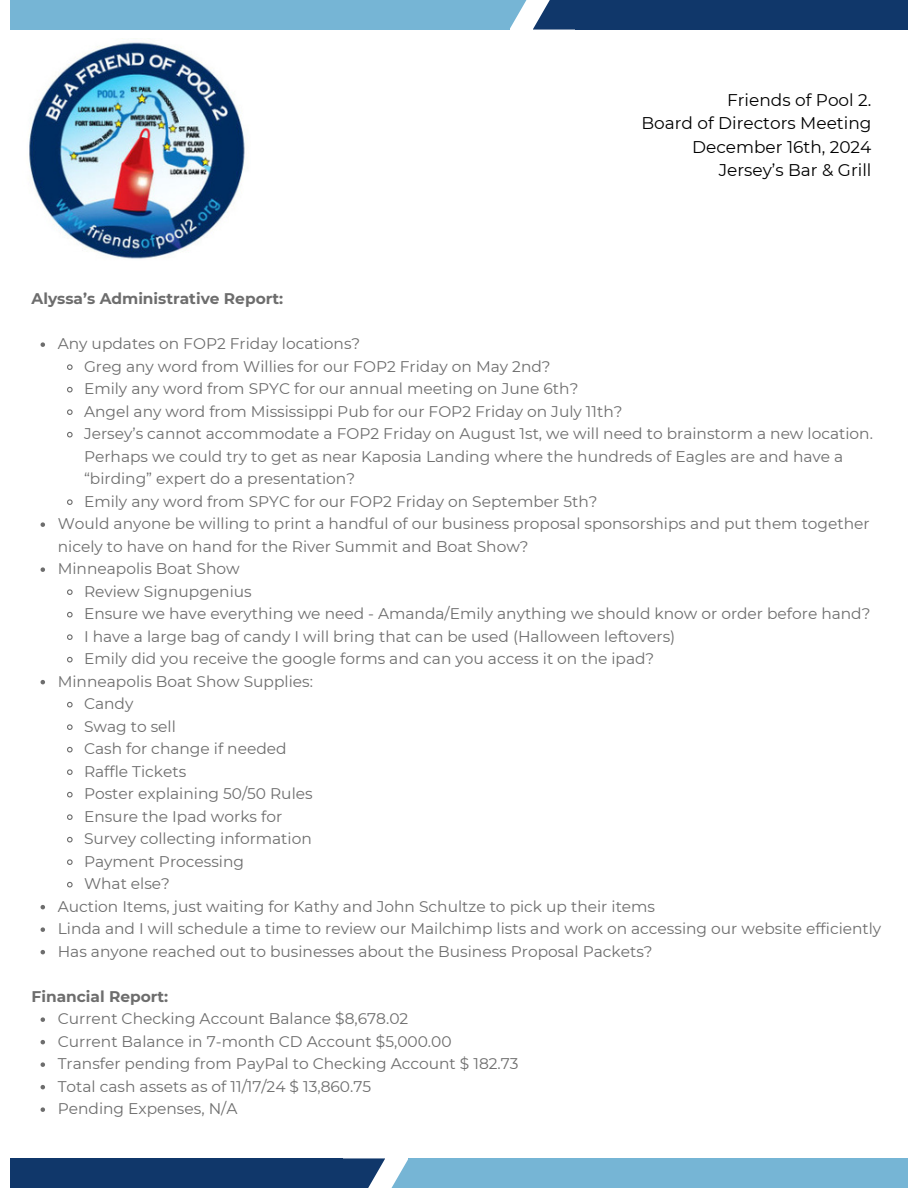
<style>
.page{position:relative;width:918px;height:1188px;background:#fff}
.page>*{position:absolute;margin:0;border:0;box-sizing:border-box;transform-origin:0 0}
.t1{font:16.95px "Montserrat";color:#000}
.t2{font:15.45px/22.5px "Montserrat";color:#6d6d6d}
.t3{font:700 15.45px "Montserrat";color:#6d6d6d}
</style>
<div class="page">
<div style="left:409px;top:1158px;width:499px;height:30px;background:#76b5d5"></div>
<div style="left:10px;top:0;width:499px;height:30px;background:#76b5d5"></div>
<div style="left:10px;top:1158px;width:332px;height:30px;background:#10376a"></div>
<div style="left:576px;top:0;width:332px;height:30px;background:#10376a"></div>
<svg style="left:391px;top:1158px;width:18px;height:30px"></svg>
<svg style="left:509px;top:0;width:18px;height:30px"></svg>
<div style="left:299px;top:1158px;width:86px;height:30px;background:#10376a"></div>
<div style="left:533px;top:0;width:86px;height:30px;background:#10376a"></div>
<img style="left:29px;top:38px;width:216px;height:221px">
<svg style="left:41px;top:342px;width:4px;height:5px"></svg>
<svg style="left:67px;top:364px;width:6px;height:6px"></svg>
<svg style="left:67px;top:386px;width:6px;height:7px"></svg>
<svg style="left:67px;top:409px;width:6px;height:6px"></svg>
<svg style="left:67px;top:431px;width:6px;height:7px"></svg>
<svg style="left:67px;top:499px;width:6px;height:6px"></svg>
<svg style="left:41px;top:522px;width:4px;height:5px"></svg>
<svg style="left:41px;top:567px;width:4px;height:5px"></svg>
<svg style="left:67px;top:589px;width:6px;height:6px"></svg>
<svg style="left:67px;top:611px;width:6px;height:7px"></svg>
<svg style="left:67px;top:634px;width:6px;height:6px"></svg>
<svg style="left:67px;top:656px;width:6px;height:7px"></svg>
<svg style="left:41px;top:680px;width:4px;height:4px"></svg>
<svg style="left:67px;top:701px;width:6px;height:7px"></svg>
<svg style="left:67px;top:724px;width:6px;height:6px"></svg>
<svg style="left:67px;top:746px;width:6px;height:7px"></svg>
<svg style="left:67px;top:769px;width:6px;height:6px"></svg>
<svg style="left:67px;top:791px;width:6px;height:7px"></svg>
<svg style="left:67px;top:814px;width:6px;height:6px"></svg>
<svg style="left:67px;top:836px;width:6px;height:7px"></svg>
<svg style="left:67px;top:859px;width:6px;height:6px"></svg>
<svg style="left:67px;top:881px;width:6px;height:7px"></svg>
<svg style="left:41px;top:905px;width:4px;height:4px"></svg>
<svg style="left:41px;top:927px;width:4px;height:5px"></svg>
<svg style="left:41px;top:950px;width:4px;height:4px"></svg>
<svg style="left:41px;top:1017px;width:4px;height:5px"></svg>
<svg style="left:41px;top:1040px;width:4px;height:4px"></svg>
<svg style="left:41px;top:1062px;width:4px;height:5px"></svg>
<svg style="left:41px;top:1085px;width:4px;height:4px"></svg>
<svg style="left:41px;top:1107px;width:4px;height:5px"></svg>
<p class="t1" style="left:727px;top:90px;width:146px">Friends of Pool 2.</p>
<p class="t1" style="left:641px;top:113px;width:232px">Board of Directors Meeting</p>
<p class="t1" style="left:692px;top:136px;width:181px">December 16th, 2024</p>
<p class="t1" style="left:719px;top:159px;width:154px">Jersey’s Bar &amp; Grill</p>
<p class="t3" style="left:32px;top:289px;width:253px">Alyssa’s Administrative Report:</p>
<h1 class="t2" style="left:58px;top:332px;width:304px">Any updates on FOP2 Friday locations?</h1>
<p class="t2" style="left:84px;top:355px;width:468px">Greg any word from Willies for our FOP2 Friday on May 2nd?</p>
<p class="t2" style="left:84px;top:377px;width:496px">Emily any word from SPYC for our annual meeting on June 6th?</p>
<p class="t2" style="left:84px;top:400px;width:540px">Angel any word from Mississippi Pub for our FOP2 Friday on July 11th?</p>
<p class="t2" style="left:84px;top:422px;width:790px">Jersey’s cannot accommodate a FOP2 Friday on August 1st, we will need to brainstorm a new location.<br>Perhaps we could try to get as near Kaposia Landing where the hundreds of Eagles are and have a “birding” expert do a presentation?</p>
<p class="t2" style="left:84px;top:490px;width:515px">Emily any word from SPYC for our FOP2 Friday on September 5th?</p>
<p class="t2" style="left:58px;top:512px;width:813px">Would anyone be willing to print a handful of our business proposal sponsorships and put them together nicely to have on hand for the River Summit and Boat Show?</p>
<p class="t2" style="left:58px;top:557px;width:183px">Minneapolis Boat Show</p>
<p class="t2" style="left:84px;top:580px;width:169px">Review Signupgenius</p>
<p class="t2" style="left:84px;top:602px;width:788px">Ensure we have everything we need - Amanda/Emily anything we should know or order before hand?</p>
<p class="t2" style="left:84px;top:625px;width:593px">I have a large bag of candy I will bring that can be used (Halloween leftovers)</p>
<p class="t2" style="left:84px;top:647px;width:572px">Emily did you receive the google forms and can you access it on the ipad?</p>
<p class="t2" style="left:58px;top:670px;width:257px">Minneapolis Boat Show Supplies:</p>
<p class="t2" style="left:84px;top:692px;width:51px">Candy</p>
<p class="t2" style="left:84px;top:715px;width:93px">Swag to sell</p>
<p class="t2" style="left:84px;top:737px;width:204px">Cash for change if needed</p>
<p class="t2" style="left:84px;top:760px;width:104px">Raffle Tickets</p>
<p class="t2" style="left:84px;top:782px;width:230px">Poster explaining 50/50 Rules</p>
<p class="t2" style="left:84px;top:805px;width:200px">Ensure the Ipad works for</p>
<p class="t2" style="left:84px;top:827px;width:229px">Survey collecting information</p>
<p class="t2" style="left:84px;top:850px;width:162px">Payment Processing</p>
<p class="t2" style="left:84px;top:872px;width:88px">What else?</p>
<p class="t2" style="left:58px;top:895px;width:599px">Auction Items, just waiting for Kathy and John Schultze to pick up their items</p>
<p class="t2" style="left:58px;top:917px;width:825px">Linda and I will schedule a time to review our Mailchimp lists and work on accessing our website efficiently</p>
<p class="t2" style="left:58px;top:940px;width:596px">Has anyone reached out to businesses about the Business Proposal Packets?</p>
<p class="t3" style="left:32px;top:987px;width:138px">Financial Report:</p>
<h1 class="t2" style="left:58px;top:1007px;width:352px">Current Checking Account Balance $8,678.02</h1>
<p class="t2" style="left:58px;top:1030px;width:395px">Current Balance in 7-month CD Account $5,000.00</p>
<p class="t2" style="left:58px;top:1052px;width:462px">Transfer pending from PayPal to Checking Account $ 182.73</p>
<p class="t2" style="left:58px;top:1075px;width:315px">Total cash assets as of 11/17/24 $ 13,860.75</p>
<p class="t2" style="left:58px;top:1097px;width:181px">Pending Expenses, N/A</p>
</div>
